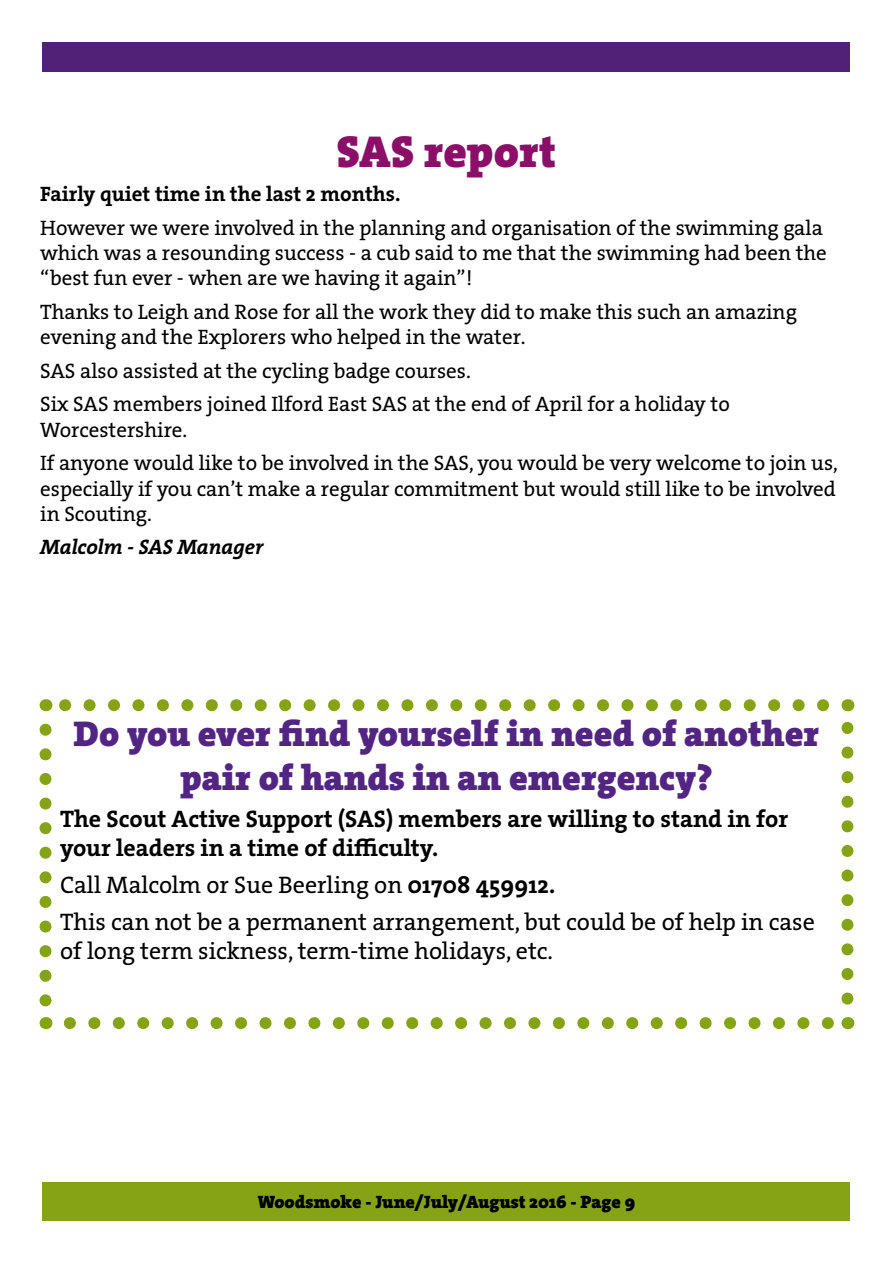
<style>
.page{position:relative;width:893px;height:1263px;background:#fff}
.page>*{position:absolute;margin:0;border:0;box-sizing:border-box;transform-origin:0 0}
.t1{font:45px "The Serif HP9 Blk";color:#8b0e68}
.t2{font:36px/43.2px "The Serif HP9 Blk";color:#522583;text-align:center}
.t3{font:24px/37.3px "The Serif HP5 Plain";color:#000}
.t4{font:24px/28.8px "The Serif HP7 Bld";color:#000}
.t5{font:21px/25.2px "The Serif HP5 Plain";color:#000}
.t6{font:21px "The Serif HP7 Bld";color:#000}
.t7{font:21px "The Serif HP7 Bld IT";color:#000}
.t8{font:18px "The Serif HP9 Blk";color:#000}
.s1{font-family:"The Serif HP7 Bld"}
</style>
<div class="page">
<div style="left:43px;top:1182px;width:807px;height:38px;background:#86a315"></div>
<div style="left:43px;top:43px;width:807px;height:29px;background:#512178"></div>
<svg style="left:40px;top:730px;width:12px;height:277px"></svg>
<svg style="left:70px;top:1017px;width:764px;height:12px"></svg>
<svg style="left:841px;top:721px;width:12px;height:278px"></svg>
<svg style="left:59px;top:699px;width:764px;height:12px"></svg>
<svg style="left:46px;top:1017px;width:1px;height:12px"></svg>
<svg style="left:847px;top:1017px;width:1px;height:12px"></svg>
<svg style="left:847px;top:699px;width:1px;height:12px"></svg>
<svg style="left:46px;top:699px;width:1px;height:12px"></svg>
<h1 class="t1" style="left:337px;top:121px;width:221px">SAS report</h1>
<p class="t6" style="left:40px;top:180px;width:362px">Fairly quiet time in the last 2 months.</p>
<p class="t5" style="left:40px;top:215px;width:788px">However we were involved in the planning and organisation of the swimming gala which was a resounding success - a cub said to me that the swimming had been the “best fun ever - when are we having it again”!</p>
<p class="t5" style="left:40px;top:299px;width:758px">Thanks to Leigh and Rose for all the work they did to make this such an amazing evening and the Explorers who helped in the water.</p>
<p class="t5" style="left:40px;top:354px;width:691px;line-height:33.8px">SAS also assisted at the cycling badge courses.<br>Six SAS members joined Ilford East SAS at the end of April for a holiday to</p>
<p class="t5" style="left:40px;top:413px;width:799px;line-height:33.8px">Worcestershire.<br>If anyone would like to be involved in the SAS, you would be very welcome to join us,</p>
<p class="t5" style="left:40px;top:476px;width:797px">especially if you can’t make a regular commitment but would still like to be involved in Scouting.</p>
<p class="t7" style="left:40px;top:534px;width:225px">Malcolm - SAS Manager</p>
<h2 class="t2" style="left:74px;top:712px;width:747px">Do you ever find yourself in need of another pair of hands in an emergency?</h2>
<p class="t4" style="left:60px;top:804px;width:730px">The Scout Active Support (SAS) members are willing to stand in for your leaders in a time of difficulty.</p>
<p class="t3" style="left:60px;top:866px;width:756px">Call Malcolm or Sue Beerling on <span class="s1">01708 459912.<br></span>This can not be a permanent arrangement, but could be of help in case</p>
<p class="t3" style="left:60px;top:932px;width:495px">of long term sickness, term-time holidays, etc.</p>
<p class="t8" style="left:258px;top:1189px;width:379px">Woodsmoke - June/July/August 2016 - Page 9</p>
</div>
